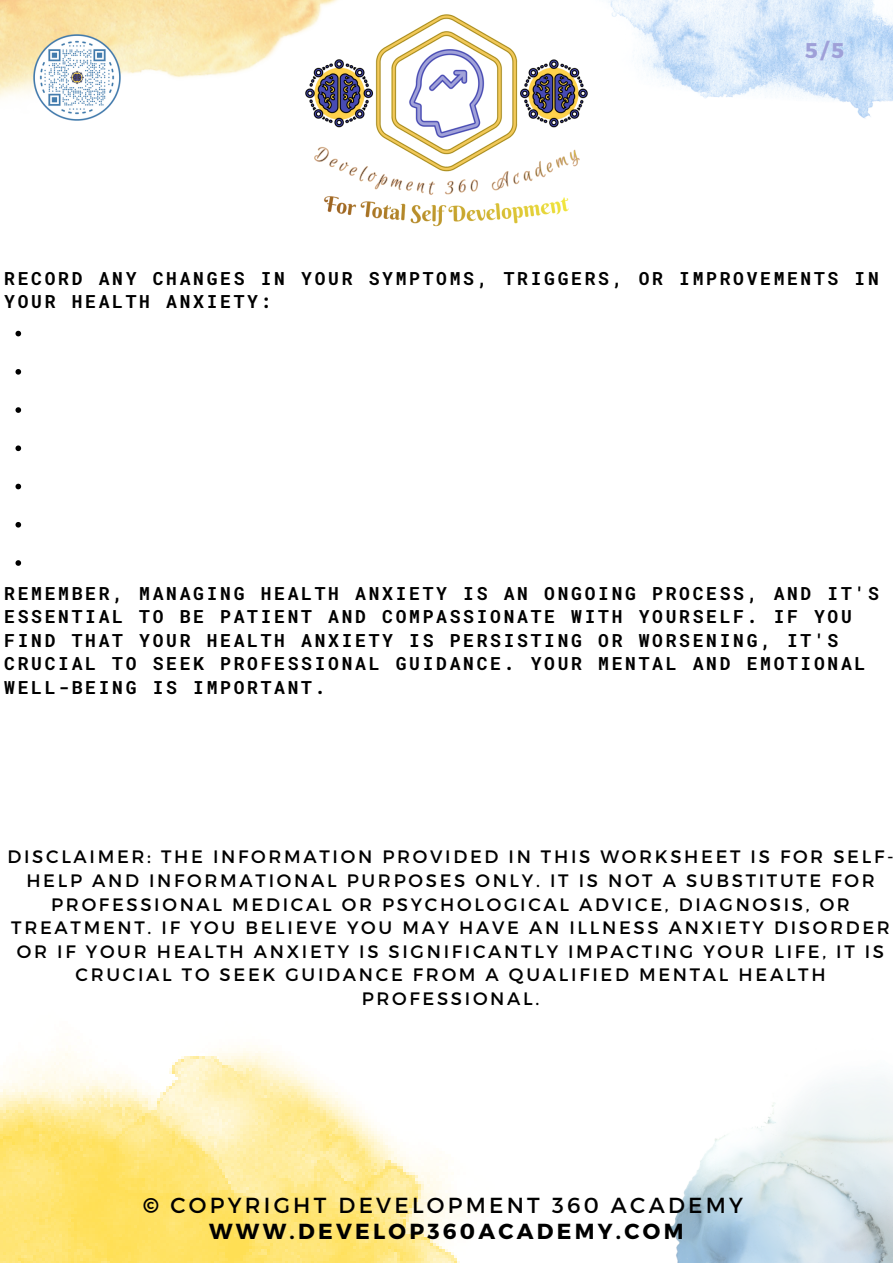
<style>
.page{position:relative;width:893px;height:1264px;background:#fff}
.page>*{position:absolute;margin:0;border:0;box-sizing:border-box;transform-origin:0 0}
.t1{font:21.75px "Montserrat";letter-spacing:.15em;color:#000}
.t2{font:700 21.75px "Montserrat";letter-spacing:.15em;color:#000}
.t3{font:700 21.3px "Montserrat";color:#9fa0d8}
.t4{font:18px/23.5px "Montserrat";letter-spacing:.15em;color:#000;text-align:center}
.t5{font:700 18px/23.5px "Roboto Mono";letter-spacing:.15em;color:#000}
.s1{font-weight:700}
</style>
<div class="page">
<img style="left:0;top:0;width:279px;height:99px">
<img style="left:279px;top:0;width:303px;height:227px">
<img style="left:582px;top:0;width:310px;height:119px">
<img style="left:34px;top:34px;width:86px;height:87px">
<img style="left:668px;top:1078px;width:224px;height:184px">
<img style="left:0;top:1048px;width:463px;height:214px">
<svg style="left:15px;top:331px;width:6px;height:5px"></svg>
<svg style="left:15px;top:369px;width:6px;height:5px"></svg>
<svg style="left:15px;top:407px;width:6px;height:6px"></svg>
<svg style="left:15px;top:445px;width:6px;height:6px"></svg>
<svg style="left:15px;top:483px;width:6px;height:6px"></svg>
<svg style="left:15px;top:522px;width:6px;height:5px"></svg>
<svg style="left:15px;top:560px;width:6px;height:6px"></svg>
<p class="t3" style="left:805px;top:36px;width:41px">5/5</p>
<p class="t5" style="left:4px;top:266px;width:876px">RECORD ANY CHANGES IN YOUR SYMPTOMS, TRIGGERS, OR IMPROVEMENTS IN<br>YOUR HEALTH ANXIETY:</p>
<p class="t5" style="left:4px;top:580px;width:876px">REMEMBER, MANAGING HEALTH ANXIETY IS AN ONGOING PROCESS, AND IT'S ESSENTIAL TO BE PATIENT AND COMPASSIONATE WITH YOURSELF. IF YOU FIND THAT YOUR HEALTH ANXIETY IS PERSISTING OR WORSENING, IT'S CRUCIAL TO SEEK PROFESSIONAL GUIDANCE. YOUR MENTAL AND EMOTIONAL WELL-BEING IS IMPORTANT.</p>
<p class="t4" style="left:7px;top:844px;width:887px">DISCLAIMER: THE INFORMATION PROVIDED IN THIS WORKSHEET IS FOR SELF-HELP AND INFORMATIONAL PURPOSES ONLY. IT IS NOT A SUBSTITUTE FOR PROFESSIONAL MEDICAL OR PSYCHOLOGICAL ADVICE, DIAGNOSIS, OR TREATMENT. IF YOU BELIEVE YOU MAY HAVE AN ILLNESS ANXIETY DISORDER OR IF YOUR HEALTH ANXIETY IS SIGNIFICANTLY IMPACTING YOUR LIFE, IT IS CRUCIAL TO SEEK GUIDANCE FROM A QUALIFIED MENTAL HEALTH PROFESSIONAL.</p>
<p class="t1" style="left:143px;top:1191px;width:601px"><span class="s1">©</span> COPYRIGHT DEVELOPMENT 360 ACADEMY</p>
<p class="t2" style="left:209px;top:1217px;width:476px">WWW.DEVELOP360ACADEMY.COM</p>
</div>
